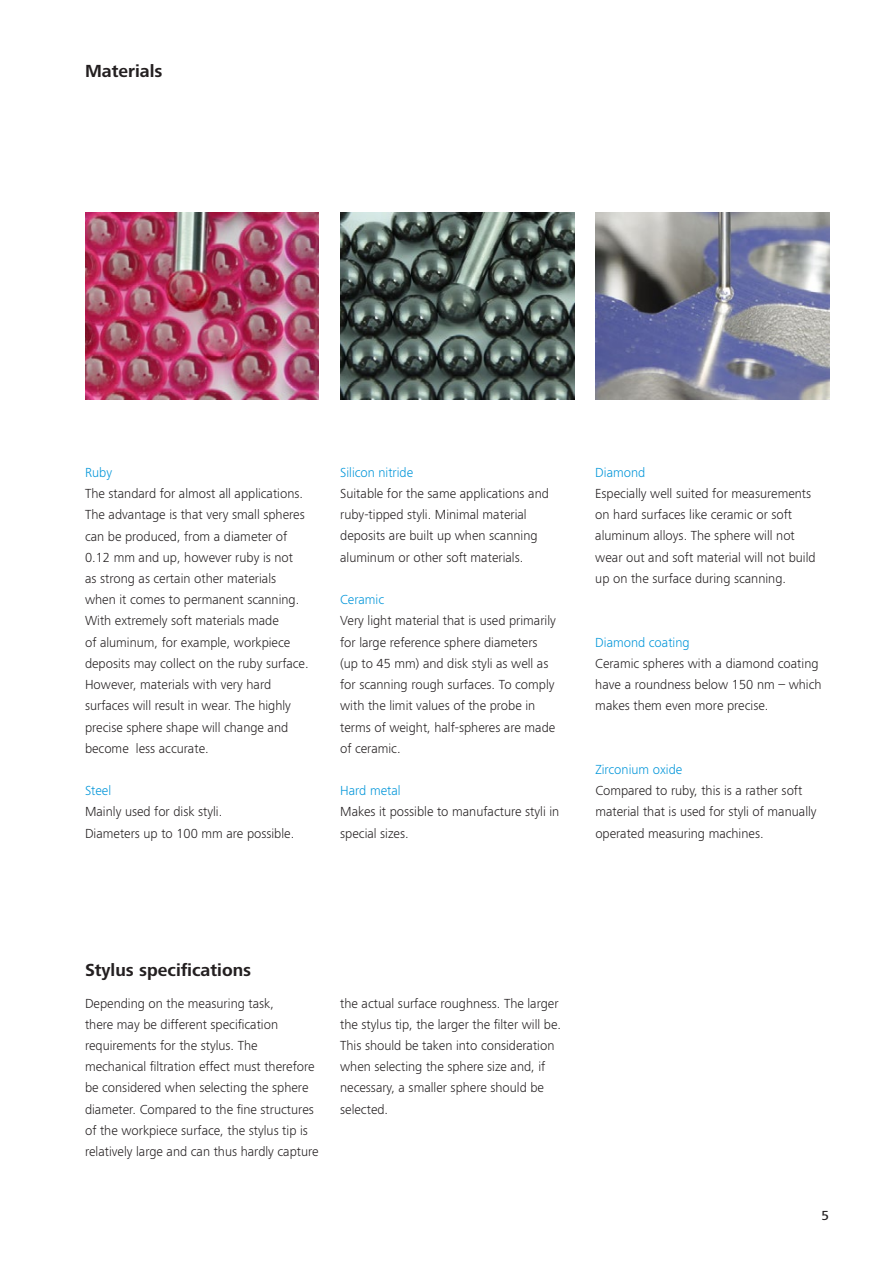
<style>
.page{position:relative;width:893px;height:1263px;background:#fff}
.page>*{position:absolute;margin:0;border:0;box-sizing:border-box;transform-origin:0 0}
.t1{font:700 18px "ZEISS Frutiger Next W1 G";color:#231f20}
.t2{font:300 13.5px/21.1px "ZEISS Frutiger Next W1 G";color:#231f20}
.t3{font:300 13.5px "ZEISS Frutiger Next W1 G";color:#0095d9}
.t4{font:500 13.5px "ZEISS Frutiger Next W1 G";color:#231f20}
</style>
<div class="page">
<img style="left:340px;top:213px;width:234px;height:187px">
<img style="left:595px;top:213px;width:234px;height:187px">
<img style="left:85px;top:213px;width:234px;height:187px">
<h1 class="t1" style="left:85px;top:58px;width:79px">Materials</h1>
<p class="t3" style="left:85px;top:463px;width:29px">Ruby</p>
<p class="t2" style="left:85px;top:482px;width:225px">The standard for almost all applications.<br>The advantage is that very small spheres can be produced, from a diameter of 0.12 mm and up, however ruby is not<br>as strong as certain other materials when it comes to permanent scanning.<br>With extremely soft materials made<br>of aluminum, for example, workpiece deposits may collect on the ruby surface.<br>However, materials with very hard surfaces will result in wear. The highly precise sphere shape will change and become less accurate.</p>
<p class="t3" style="left:85px;top:781px;width:28px">Steel</p>
<p class="t2" style="left:85px;top:801px;width:211px">Mainly used for disk styli.<br>Diameters up to 100 mm are possible.</p>
<p class="t3" style="left:340px;top:463px;width:75px">Silicon nitride</p>
<p class="t2" style="left:340px;top:482px;width:210px">Suitable for the same applications and ruby-tipped styli. Minimal material deposits are built up when scanning aluminum or other soft materials.</p>
<p class="t3" style="left:340px;top:590px;width:46px">Ceramic</p>
<p class="t2" style="left:340px;top:610px;width:217px">Very light material that is used primarily for large reference sphere diameters (up to 45 mm) and disk styli as well as for scanning rough surfaces. To comply with the limit values of the probe in terms of weight, half-spheres are made of ceramic.</p>
<p class="t3" style="left:340px;top:781px;width:62px">Hard metal</p>
<p class="t2" style="left:340px;top:801px;width:221px">Makes it possible to manufacture styli in special sizes.</p>
<p class="t3" style="left:595px;top:463px;width:52px">Diamond</p>
<p class="t2" style="left:595px;top:482px;width:222px">Especially well suited for measurements on hard surfaces like ceramic or soft aluminum alloys. The sphere will not wear out and soft material will not build up on the surface during scanning.</p>
<p class="t3" style="left:595px;top:633px;width:96px">Diamond coating</p>
<p class="t2" style="left:595px;top:652px;width:228px">Ceramic spheres with a diamond coating have a roundness below 150 nm – which makes them even more precise.</p>
<p class="t3" style="left:595px;top:760px;width:88px">Zirconium oxide</p>
<p class="t2" style="left:595px;top:779px;width:223px">Compared to ruby, this is a rather soft material that is used for styli of manually operated measuring machines.</p>
<h1 class="t1" style="left:85px;top:957px;width:168px">Stylus specifications</h1>
<p class="t2" style="left:85px;top:992px;width:235px">Depending on the measuring task,<br>there may be different specification requirements for the stylus. The mechanical filtration effect must therefore be considered when selecting the sphere diameter. Compared to the fine structures of the workpiece surface, the stylus tip is relatively large and can thus hardly capture</p>
<p class="t2" style="left:340px;top:992px;width:222px">the actual surface roughness. The larger the stylus tip, the larger the filter will be.<br>This should be taken into consideration when selecting the sphere size and, if necessary, a smaller sphere should be selected.</p>
<p class="t4" style="left:822px;top:1206px;width:9px">5</p>
</div>
